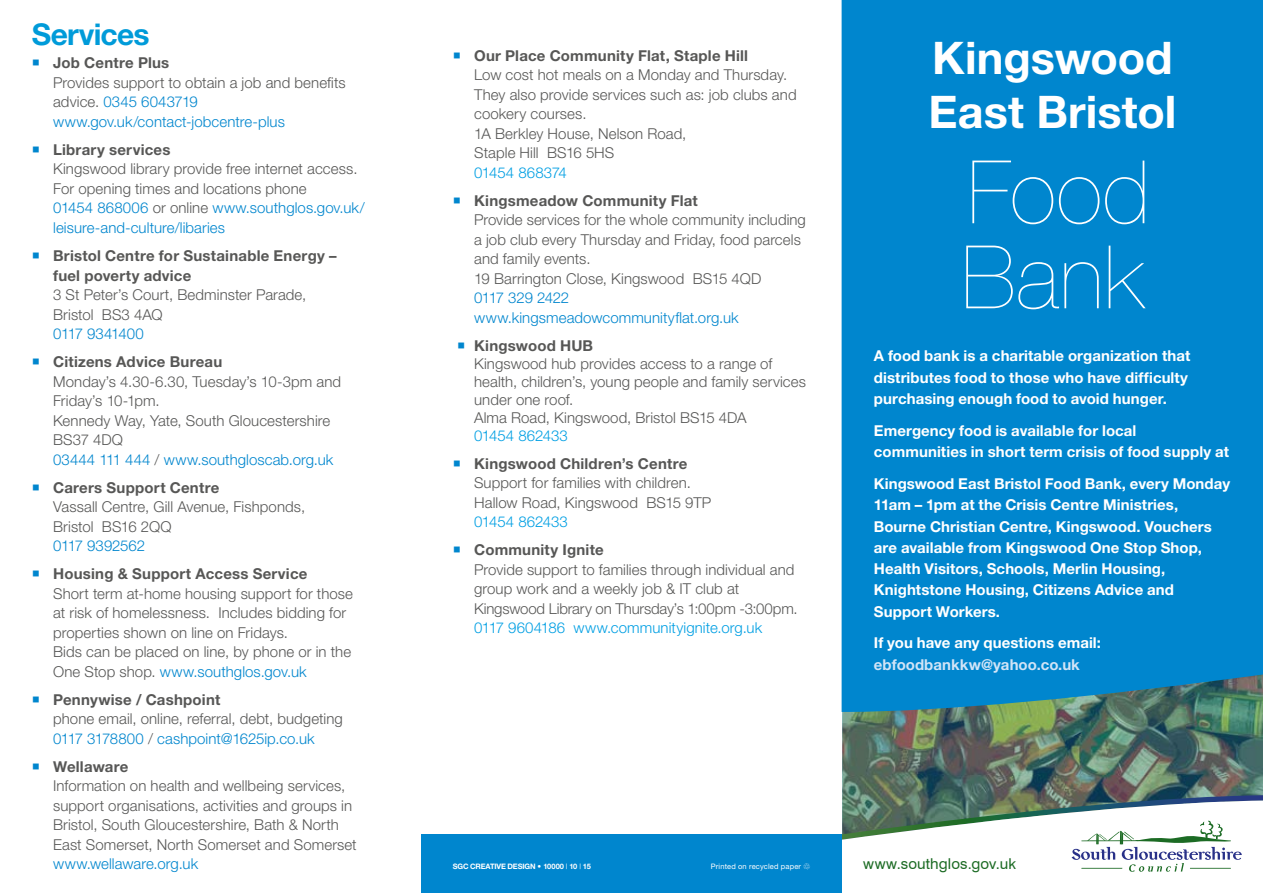
<style>
.page{position:relative;width:1263px;height:893px;background:#fff}
.page>*{position:absolute;margin:0;border:0;box-sizing:border-box;transform-origin:0 0}
.t1{font:200 87.75px/85.1px "Helvetica Neue";letter-spacing:.01em;color:#fff}
.t2{font:700 45px/53.1px "Helvetica Neue";color:#fff}
.t3{font:700 30px "Helvetica Neue";letter-spacing:-.025em;color:#009bd9}
.t4{font:300 15px/19.5px "Helvetica Neue";letter-spacing:.005em;color:#575756}
.t5{font:700 15px/21.3px "Helvetica Neue";letter-spacing:.005em;color:#fff}
.t6{font:300 15px/19.5px "Helvetica Neue";letter-spacing:.005em;color:#0086ce}
.t7{font:300 15px "Helvetica Neue";letter-spacing:.005em;color:#009fe3}
.t8{font:700 15px/19.5px "Helvetica Neue";letter-spacing:.015em;color:#575756}
.t9{font:700 15px "Helvetica Neue";color:#d1e4f7}
.t10{font:15px "Swiss 721 BT";letter-spacing:.005em;color:#1c6b24}
.t11{font:300 15px "Helvetica Neue";letter-spacing:-.03em;color:#0086ce}
.t12{font:700 7.5px "Helvetica Neue";letter-spacing:-.02em;color:#fff}
.t13{font:7.5px "Helvetica Neue";letter-spacing:.02em;color:#fff}
.s1{color:#0086ce}
.s2{font-weight:700}
.s3{font-weight:400}
.s4{font-family:"Eclectic Medley STF"}
</style>
<div class="page">
<img style="left:842px;top:712px;width:421px;height:83px">
<div style="left:842px;top:0;width:421px;height:712px;background:#0086ce"></div>
<svg style="left:842px;top:795px;width:421px;height:77px"></svg>
<div style="left:421px;top:834px;width:421px;height:59px;background:#0086ce"></div>
<h3 class="t3" style="left:32px;top:15px;width:119px">Services</h3>
<p class="t4" style="left:53px;top:53px;width:294px;text-indent:-21px"><span class="s1">○</span> <span class="s2">Job Centre Plus<br></span>Provides support to obtain a job and benefits advice. <span class="s1">0345 6043719 www.gov.uk/contact-jobcentre-plus</span></p>
<p class="t4" style="left:53px;top:140px;width:313px;text-indent:-21px"><span class="s1">○</span> <span class="s2">Library services<br></span>Kingswood library provide free internet access.<br>For opening times and locations phone<br><span class="s1">01454 868006</span> or online <span class="s1">www.southglos.gov.uk/ leisure-and-culture/libaries</span></p>
<p class="t8" style="left:53px;top:246px;width:285px;text-indent:-21px"><span class="s1">○</span> Bristol Centre for Sustainable Energy – fuel poverty advice</p>
<p class="t4" style="left:53px;top:285px;width:255px">3 St Peter’s Court, Bedminster Parade,<br>Bristol BS3 4AQ</p>
<p class="t11" style="left:53px;top:324px;width:92px">0117 9341400</p>
<p class="t4" style="left:53px;top:352px;width:290px;text-indent:-21px"><span class="s1">○</span> <span class="s2">Citizens Advice Bureau<br></span>Monday’s 4.30-6.30, Tuesday’s 10-3pm and<br>Friday’s 10-1pm.<br>Kennedy Way, Yate, South Gloucestershire<br>BS37 4DQ<br><span class="s1">03444 111 444</span> / <span class="s1">www.southgloscab.org.uk</span></p>
<p class="t4" style="left:53px;top:477px;width:254px;text-indent:-21px"><span class="s1">○</span> <span class="s2">Carers Support Centre<br></span>Vassall Centre, Gill Avenue, Fishponds,<br>Bristol BS16 2QQ</p>
<p class="t6" style="left:53px;top:536px;width:93px">0117 9392562</p>
<p class="t4" style="left:53px;top:564px;width:301px;text-indent:-21px"><span class="s1">○</span> <span class="s2">Housing &amp; Support Access Service<br></span>Short term at-home housing support for those at risk of homelessness. Includes bidding for properties shown on line on Fridays.<br>Bids can be placed on line, by phone or in the One Stop shop. <span class="s1">www.southglos.gov.uk</span></p>
<p class="t4" style="left:53px;top:689px;width:291px;text-indent:-21px"><span class="s1">○</span> <span class="s2">Pennywise / Cashpoint<br></span>phone email, online, referral, debt, budgeting<br><span class="s1">0117 3178800</span> / <span class="s1">cashpoint@1625ip.co.uk</span></p>
<p class="t4" style="left:53px;top:756px;width:305px;text-indent:-21px"><span class="s1">○</span> <span class="s2">Wellaware<br></span>Information on health and wellbeing services, support organisations, activities and groups in Bristol, South Gloucestershire, Bath &amp; North East Somerset, North Somerset and Somerset</p>
<p class="t6" style="left:53px;top:854px;width:147px">www.wellaware.org.uk</p>
<p class="t4" style="left:474px;top:45px;width:324px;text-indent:-21px"><span class="s1">○</span> <span class="s2">Our Place Community Flat, Staple Hill<br></span>Low cost hot meals on a Monday and Thursday.<br>They also provide services such as: job clubs and cookery courses.<br>1A Berkley House, Nelson Road,<br>Staple Hill BS16 5HS</p>
<p class="t7" style="left:474px;top:163px;width:94px">01454 868374</p>
<p class="t4" style="left:474px;top:190px;width:333px;text-indent:-21px"><span class="s1">○</span> <span class="s2">Kingsmeadow Community Flat<br></span>Provide services for the whole community including a job club every Thursday and Friday, food parcels and family events.<br>19 Barrington Close, Kingswood BS15 4QD</p>
<p class="t6" style="left:474px;top:288px;width:266px">0117 329 2422 www.kingsmeadowcommunityflat.org.uk</p>
<p class="t4" style="left:474px;top:336px;width:333px;line-height:18px;text-indent:-17px"><span class="s1">○</span> <span class="s2">Kingswood HUB<br></span>Kingswood hub provides access to a range of health, children’s, young people and family services under one roof.<br>Alma Road, Kingswood, Bristol BS15 4DA</p>
<p class="t7" style="left:474px;top:426px;width:95px">01454 862433</p>
<p class="t4" style="left:474px;top:453px;width:239px;text-indent:-21px"><span class="s1">○</span> <span class="s2">Kingswood Children’s Centre<br></span>Support for families with children.<br>Hallow Road, Kingswood BS15 9TP</p>
<p class="t7" style="left:474px;top:513px;width:95px">01454 862433</p>
<p class="t4" style="left:474px;top:540px;width:325px;text-indent:-21px"><span class="s1">○</span> <span class="s2">Community Ignite<br></span>Provide support to families through individual and group work and a weekly job &amp; IT club at Kingswood Library on Thursday’s 1:00pm -3:00pm.</p>
<p class="t7" style="left:474px;top:619px;width:290px">0117 9604186 www.communityignite.org.uk</p>
<h2 class="t2" style="left:928px;top:31px;width:249px">Kingswood<br>East Bristol</h2>
<h1 class="t1" style="left:962px;top:148px;width:189px">Food<br>Bank</h1>
<p class="t5" style="left:874px;top:345px;width:318px">A food bank is a charitable organization that distributes food to those who have difficulty purchasing enough food to avoid hunger.</p>
<p class="t5" style="left:874px;top:419px;width:357px">Emergency food is available for local communities in short term crisis of food supply at</p>
<p class="t5" style="left:874px;top:473px;width:358px">Kingswood East Bristol Food Bank, every Monday 11am – 1pm at the Crisis Centre Ministries, Bourne Christian Centre, Kingswood. Vouchers are available from Kingswood One Stop Shop, Health Visitors, Schools, Merlin Housing, Knightstone Housing, Citizens Advice and Support Workers.</p>
<p class="t5" style="left:874px;top:632px;width:229px">If you have any questions email:</p>
<p class="t9" style="left:874px;top:655px;width:208px">ebfoodbankkw@yahoo.co.uk</p>
<p class="t12" style="left:453px;top:861px;width:139px">SGC CREATIVE DESIGN • 10000 <span class="s3">|</span> 10 <span class="s3">|</span> 15</p>
<p class="t13" style="left:711px;top:861px;width:101px">Printed on recycled paper <span class="s4">S</span></p>
<p class="t10" style="left:863px;top:854px;width:154px">www.southglos.gov.uk</p>
</div>
